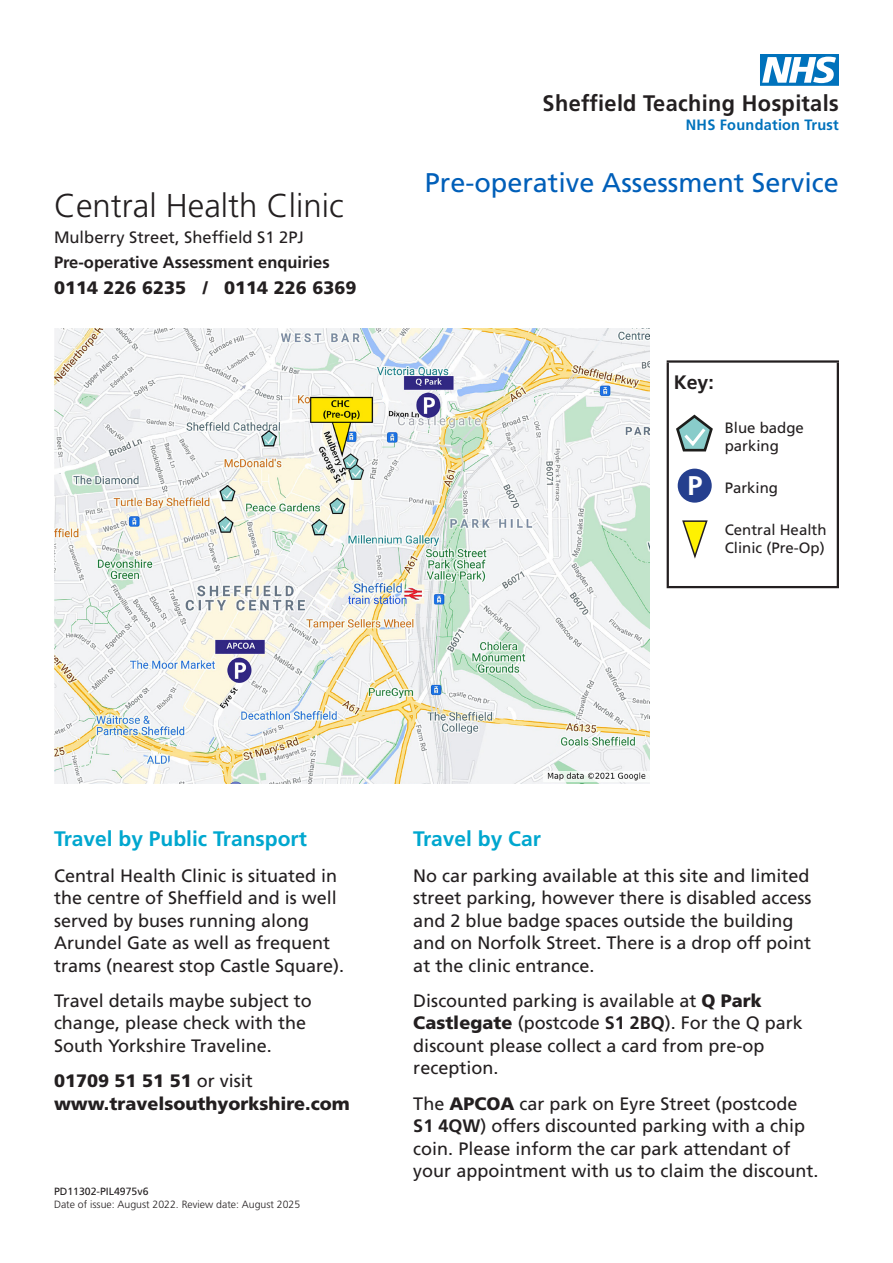
<style>
.page{position:relative;width:893px;height:1263px;background:#fff}
.page>*{position:absolute;margin:0;border:0;box-sizing:border-box;transform-origin:0 0}
.t1{font:300 33px "Frutiger LT Std";color:#231f20}
.t2{font:27px "Frutiger LT Std";color:#005fb9}
.t3{font:700 27px "Frutiger LT Std";color:#fff}
.t4{font:700 22.5px "Frutiger";color:#231f20}
.t5{font:700 21px "Frutiger LT Std";color:#00a7cf}
.t6{font:700 19.5px "Frutiger LT Std";color:#231f20}
.t7{font:18px/22.5px "Frutiger LT Std";color:#231f20}
.t8{font:900 18px "Frutiger LT Std";color:#231f20}
.t9{font:700 16.5px "Frutiger LT Std";color:#231f20}
.t10{font:16.5px "Frutiger LT Std";color:#231f20}
.t11{font:15px/18px "Frutiger LT Std";color:#231f20}
.t12{font:700 15px "Frutiger";color:#0072bc}
.t13{font:300 10.5px "Frutiger LT Std";color:#231f20}
.t14{font:10.5px "Frutiger LT Std";color:#231f20}
.s1{font-weight:400}
.s2{font-weight:900}
.s3{font-weight:700}
</style>
<div class="page">
<svg style="left:760px;top:54px;width:79px;height:32px"></svg>
<img style="left:54px;top:328px;width:595px;height:455px">
<hr style="left:667px;top:360px;width:172px;height:3px;background:#231f20">
<hr style="left:667px;top:363px;width:2px;height:223px;background:#231f20">
<hr style="left:837px;top:363px;width:2px;height:223px;background:#231f20">
<hr style="left:667px;top:586px;width:172px;height:2px;background:#231f20">
<svg style="left:676px;top:415px;width:37px;height:36px"></svg>
<div style="left:678px;top:469px;width:34px;height:34px;background:#253f8e;border-radius:50%"></div>
<svg style="left:682px;top:520px;width:26px;height:38px"></svg>
<p class="t1" style="left:54px;top:187px;width:291px">Central Health Clinic</p>
<p class="t10" style="left:54px;top:227px;width:252px">Mulberry Street, Sheffield S1 2PJ</p>
<p class="t9" style="left:54px;top:253px;width:277px">Pre-operative Assessment enquiries</p>
<p class="t8" style="left:54px;top:276px;width:304px">0114 226 6235 / 0114 226 6369</p>
<p class="t4" style="left:543px;top:90px;width:298px">Sheffield Teaching Hospitals</p>
<p class="t12" style="left:686px;top:116px;width:155px">NHS Foundation Trust</p>
<p class="t2" style="left:425px;top:166px;width:416px">Pre-operative Assessment Service</p>
<p class="t6" style="left:674px;top:371px;width:42px">Key:</p>
<p class="t3" style="left:687px;top:470px;width:17px">P</p>
<p class="t11" style="left:725px;top:419px;width:81px">Blue badge</p>
<p class="t11" style="left:725px;top:437px;width:56px">parking</p>
<p class="t11" style="left:725px;top:479px;width:55px">Parking</p>
<p class="t11" style="left:725px;top:521px;width:103px">Central Health<br>Clinic (Pre-Op)</p>
<p class="t5" style="left:54px;top:827px;width:254px">Travel by Public Transport</p>
<p class="t7" style="left:54px;top:864px;width:292px">Central Health Clinic is situated in the centre of Sheffield and is well served by buses running along Arundel Gate as well as frequent trams (nearest stop Castle Square).</p>
<p class="t7" style="left:54px;top:989px;width:259px">Travel details maybe subject to change, please check with the<br>South Yorkshire Traveline.</p>
<p class="t8" style="left:54px;top:1070px;width:200px">01709 51 51 51 <span class="s1">or visit</span></p>
<p class="t8" style="left:54px;top:1092px;width:297px">www.travelsouthyorkshire.com</p>
<p class="t14" style="left:54px;top:1185px;width:96px">PD11302-PIL4975v6</p>
<p class="t13" style="left:54px;top:1198px;width:248px">Date of issue: August 2022. Review date: August 2025</p>
<p class="t5" style="left:413px;top:827px;width:129px">Travel by Car</p>
<p class="t7" style="left:413px;top:864px;width:400px">No car parking available at this site and limited street parking, however there is disabled access and 2 blue badge spaces outside the building and on Norfolk Street. There is a drop off point at the clinic entrance.</p>
<p class="t7" style="left:413px;top:989px;width:391px">Discounted parking is available at <span class="s2">Q Park Castlegate</span> (postcode <span class="s3">S1 2BQ</span>). For the Q park discount please collect a card from pre-op reception.</p>
<p class="t7" style="left:413px;top:1092px;width:407px">The <span class="s2">APCOA</span> car park on Eyre Street (postcode <span class="s3">S1 4QW</span>) offers discounted parking with a chip coin. Please inform the car park attendant of your appointment with us to claim the discount.</p>
</div>
